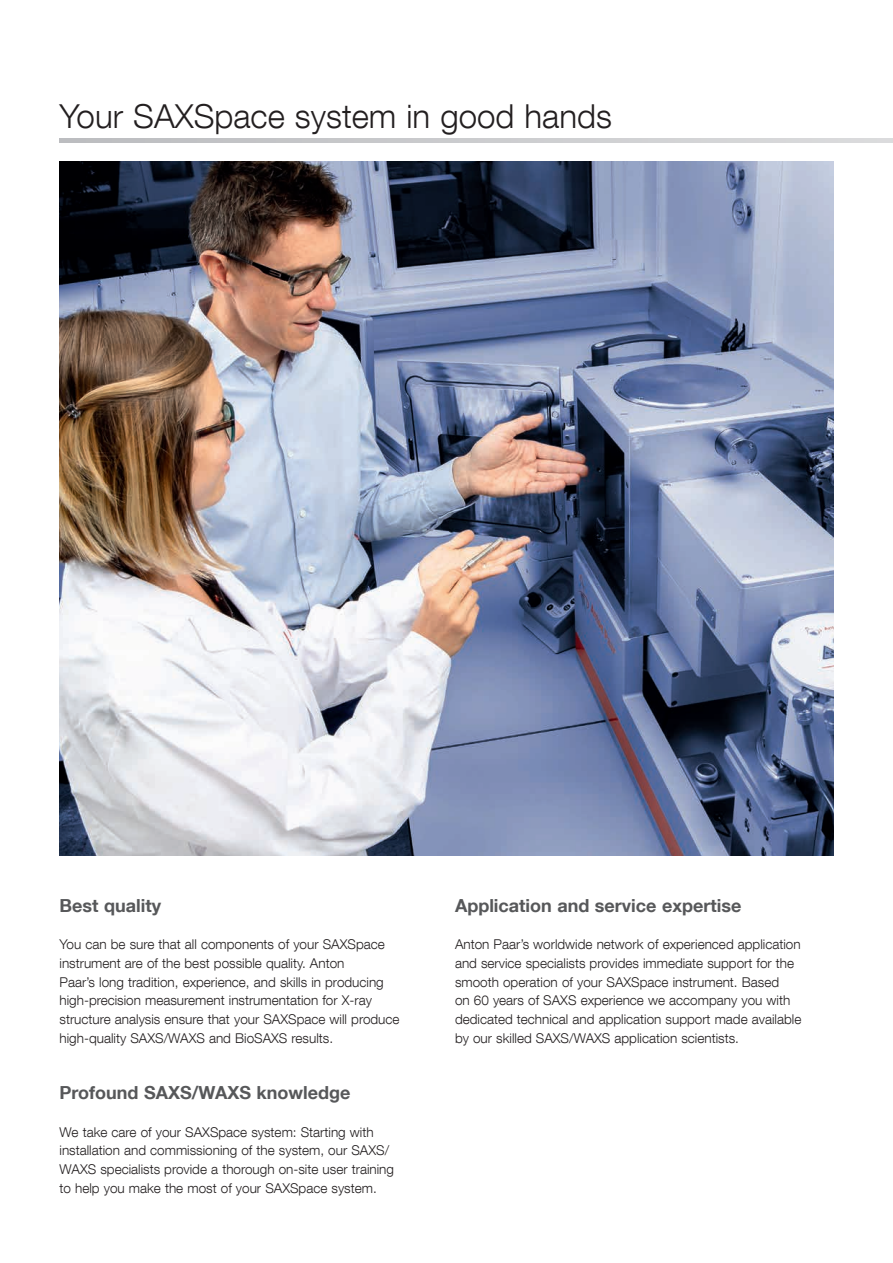
<style>
.page{position:relative;width:893px;height:1263px;background:#fff}
.page>*{position:absolute;margin:0;border:0;box-sizing:border-box;transform-origin:0 0}
.t1{font:300 33px "Helvetica Neue LT Com";color:#231f20}
.t2{font:700 18px "Helvetica Neue LT Com";color:#57585a}
.t3{font:300 13.5px/18.8px "Helvetica Neue LT Com";color:#231f20}
</style>
<div class="page">
<svg style="left:60px;top:139px;width:833px;height:4px;background:#cbcbce"></svg>
<img style="left:60px;top:162px;width:773px;height:693px">
<h1 class="t1" style="left:60px;top:96px;width:554px">Your SAXSpace system in good hands</h1>
<h2 class="t2" style="left:60px;top:894px;width:103px">Best quality</h2>
<p class="t3" style="left:60px;top:935px;width:341px">You can be sure that all components of your SAXSpace instrument are of the best possible quality. Anton<br>Paar’s long tradition, experience, and skills in producing high-precision measurement instrumentation for X-ray structure analysis ensure that your SAXSpace will produce high-quality SAXS/WAXS and BioSAXS results.</p>
<h2 class="t2" style="left:60px;top:1081px;width:293px">Profound SAXS/WAXS knowledge</h2>
<p class="t3" style="left:60px;top:1122px;width:336px">We take care of your SAXSpace system: Starting with installation and commissioning of the system, our SAXS/ WAXS specialists provide a thorough on-site user training to help you make the most of your SAXSpace system.</p>
<h2 class="t2" style="left:455px;top:894px;width:288px">Application and service expertise</h2>
<p class="t3" style="left:455px;top:935px;width:348px">Anton Paar’s worldwide network of experienced application and service specialists provides immediate support for the smooth operation of your SAXSpace instrument. Based<br>on 60 years of SAXS experience we accompany you with dedicated technical and application support made available by our skilled SAXS/WAXS application scientists.</p>
</div>
